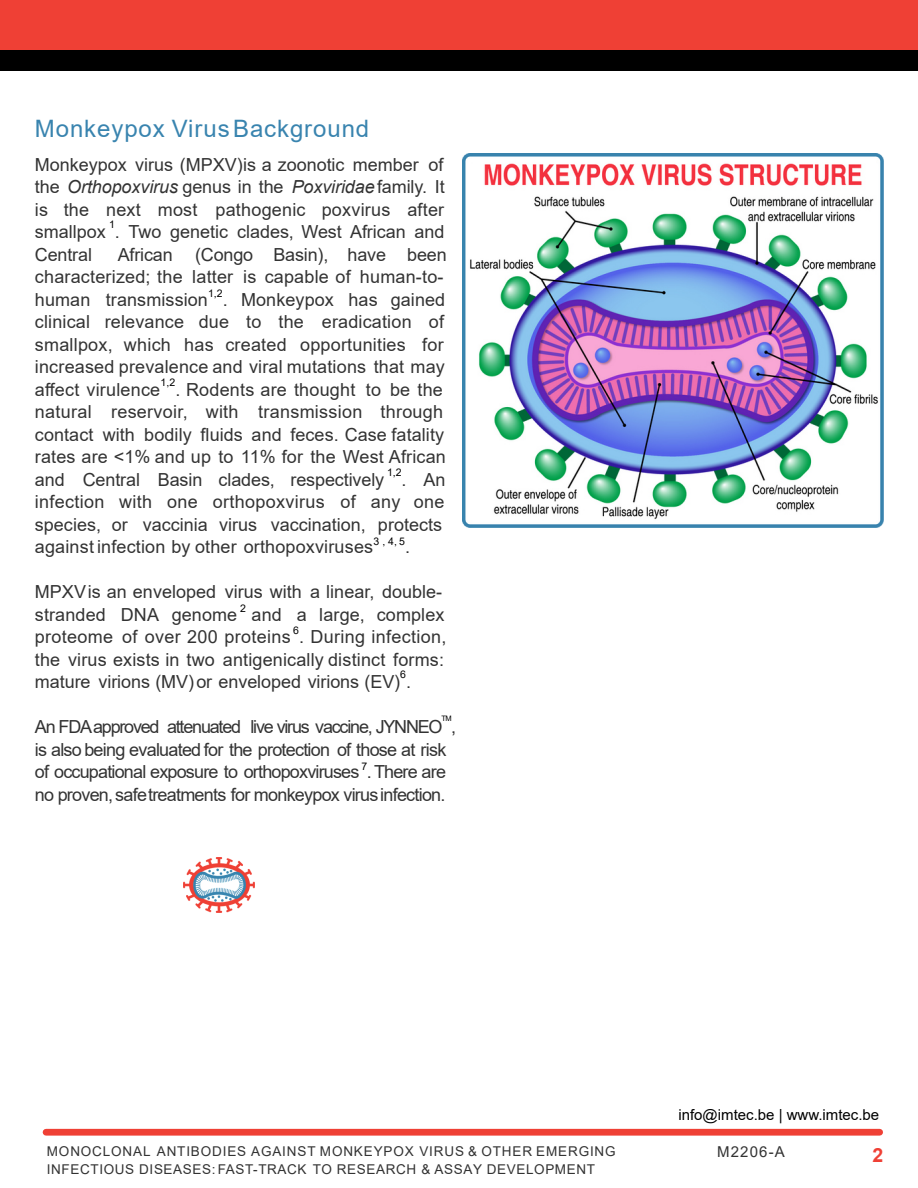
<style>
.page{position:relative;width:918px;height:1188px;background:#fff}
.page>*{position:absolute;margin:0;border:0;box-sizing:border-box;transform-origin:0 0}
.t1{font:24px "Arial";letter-spacing:.035em;color:#3984af}
.t2{font:700 19.5px "Arial";color:#ef4035}
.t3{font:18px/22.5px "Arial";letter-spacing:.005em;color:#333}
.t4{font:18px "Arial";letter-spacing:-.07em;color:#333}
.t5{font:15px "Arial";color:#000}
.t6{font:15px "Arial";letter-spacing:.075em;color:#333}
.t7{font:13.5px/18px "Arial";letter-spacing:.065em;color:#333}
.t8{font:10.5px "Arial";color:#000}
.t9{font:7.5px "Arial";color:#000}
.s1{font-style:italic}
</style>
<div class="page">
<div style="left:0;top:29px;width:918px;height:42px;background:#000"></div>
<div style="left:0;top:0;width:918px;height:50px;background:#ef4035"></div>
<div style="left:46px;top:1129px;width:834px;height:7px;background:#ef4035"></div>
<img style="left:183px;top:857px;width:71px;height:55px">
<img style="left:462px;top:154px;width:421px;height:373px">
<h1 class="t1" style="left:35px;top:119px;width:336px">Monkeypox VirusBackground</h1>
<p class="t3" style="left:35px;top:155px;width:411px;text-align:justify">Monkeypox virus (MPXV)is a zoonotic member of the <span class="s1">Orthopoxvirus</span> genus in the <span class="s1">Poxviridae</span>family. It is the next most pathogenic poxvirus after smallpox</p>
<p class="t8" style="left:109px;top:221px;width:7px">1</p>
<p class="t3" style="left:115px;top:222px;width:331px">. Two genetic clades, West African and</p>
<p class="t3" style="left:35px;top:245px;width:413px;text-indent:83px">African (Congo Basin), have been characterized; the latter is capable of human-to&shy;human transmission</p>
<p class="t3" style="left:35px;top:245px;width:59px">Central</p>
<p class="t8" style="left:208px;top:289px;width:16px">1,2</p>
<p class="t3" style="left:35px;top:290px;width:412px;text-align:justify;text-indent:188px">. Monkeypox has gained clinical relevance due to the eradication of smallpox, which has created opportunities for increased prevalence and viral mutations that may affect virulence</p>
<p class="t8" style="left:161px;top:379px;width:16px">1,2</p>
<p class="t3" style="left:35px;top:380px;width:412px;text-indent:141px">. Rodents are thought to be the natural reservoir, with transmission through contact with bodily fluids and feces. Case fatality rates are &lt;1% and up to 11% for the West African and Central Basin clades, respectively</p>
<p class="t8" style="left:387px;top:468px;width:16px">1,2</p>
<p class="t3" style="left:35px;top:470px;width:412px;text-indent:367px">. An infection with one orthopoxvirus of any one species, or vaccinia virus vaccination, protects against infection by other orthopoxviruses<sup>3</sup> <sup>,</sup> <sup>4,</sup> <sup>5</sup>.</p>
<p class="t3" style="left:35px;top:582px;width:409px">MPXVis an enveloped virus with a linear, double&shy;stranded DNA genome</p>
<p class="t8" style="left:240px;top:604px;width:7px">2</p>
<p class="t3" style="left:35px;top:605px;width:411px;text-indent:217px">and a large, complex proteome of over 200 proteins</p>
<p class="t8" style="left:293px;top:626px;width:7px">6</p>
<p class="t3" style="left:35px;top:627px;width:413px;text-indent:264px">. During infection, the virus exists in two antigenically distinct forms: mature virions (MV)or enveloped virions (EV) .</p>
<p class="t8" style="left:400px;top:671px;width:7px">6</p>
<p class="t9" style="left:441px;top:716px;width:12px">TM</p>
<p class="t4" style="left:35px;top:720px;width:409px">An FDAapproved attenuated live virus vaccine, JYNNEO</p>
<p class="t3" style="left:451px;top:717px;width:7px">,</p>
<p class="t3" style="left:35px;top:740px;width:413px;text-align:justify">is also being evaluated for the protection of those at risk of occupational exposure to orthopoxviruses <sup>7</sup>. There are no proven,safetreatments for monkeypox virusinfection.</p>
<p class="t7" style="left:47px;top:1143px;width:570px">MONOCLONAL ANTIBODIES AGAINST MONKEYPOX VIRUS &amp; OTHER EMERGING<br>INFECTIOUS DISEASES: FAST-TRACK TO RESEARCH &amp; ASSAY DEVELOPMENT</p>
<p class="t5" style="left:678px;top:1109px;width:202px">info@imtec.be | www.imtec.be</p>
<p class="t6" style="left:717px;top:1146px;width:69px">M2206-A</p>
<p class="t2" style="left:872px;top:1148px;width:12px">2</p>
</div>
